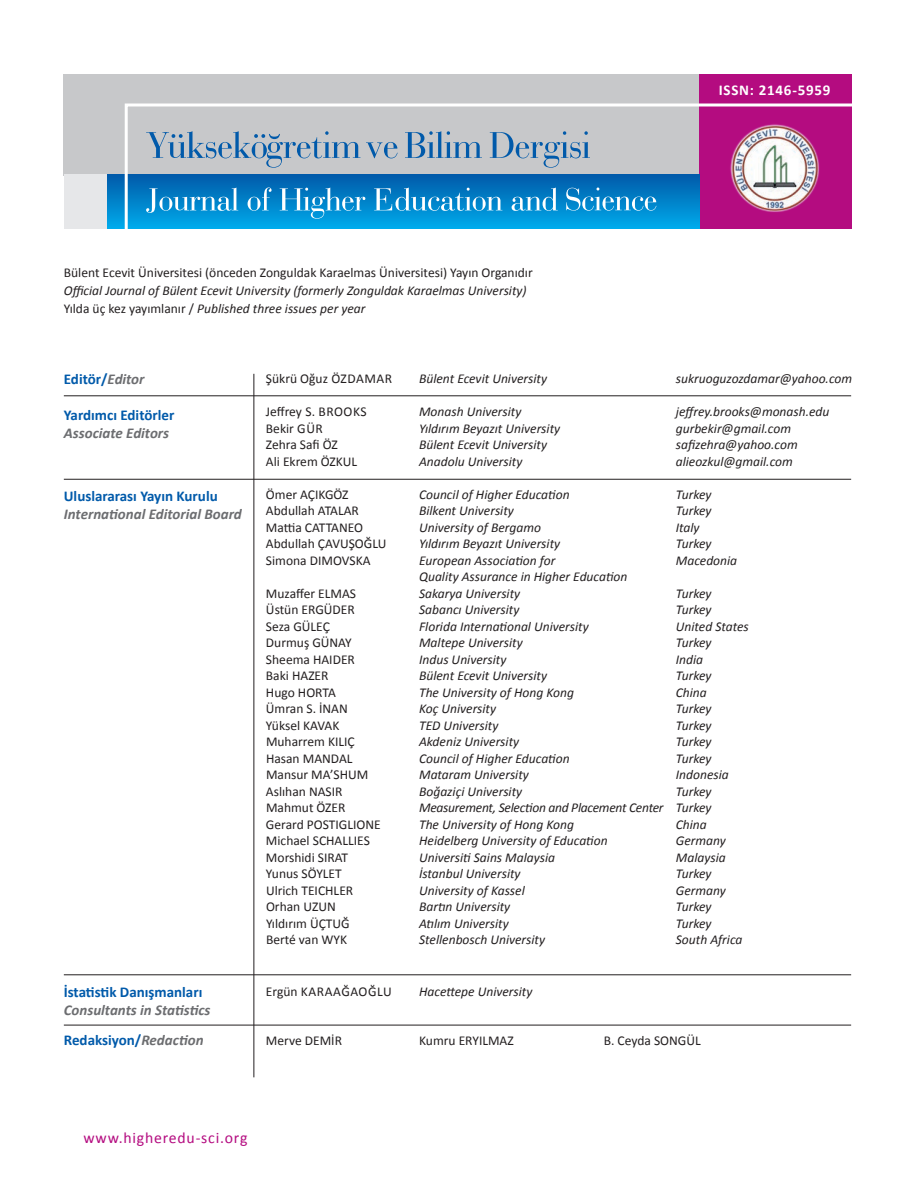
<style>
.page{position:relative;width:915px;height:1191px;background:#fff}
.page>*{position:absolute;margin:0;border:0;box-sizing:border-box;transform-origin:0 0}
.t1{font:15.75px "Calibri";letter-spacing:.05em;color:#b40c80}
.t2{font:italic 700 15px/18px "Calibri";color:#6c6d70}
.t3{font:700 15px/18px "Calibri";color:#015aaa}
.t4{font:700 15px "Calibri";letter-spacing:.05em;color:#fff}
.t5{font:italic 13.5px/18px "Calibri";color:#231f20}
.t6{font:13.5px "Calibri";color:#231f20}
.t7{font:italic 13.5px "Calibri";letter-spacing:-.02em;color:#231f20}
.t8{font:13.5px "Calibri";letter-spacing:.035em;color:#231f20}
.t9{font:13.5px "Calibri";letter-spacing:.03em;color:#231f20}
.s1{font-style:normal}
.s2{font-style:italic;color:#6c6d70}
.s3{font-style:normal;color:#015aaa}
</style>
<div class="page">
<div style="left:439px;top:74px;width:411px;height:155px;background:#b40c80"></div>
<div style="left:64px;top:74px;width:634px;height:102px;background:#c7c8ca"></div>
<div style="left:64px;top:175px;width:43px;height:54px;background:#e6e7e9"></div>
<div style="left:107px;top:175px;width:591px;height:54px;background:linear-gradient(to bottom,#015ba9,#00aaeb)"></div>
<div style="left:125px;top:103px;width:741px;height:150px;border:3px solid #fff"></div>
<svg style="left:405px;top:131px;width:184px;height:37px"></svg>
<svg style="left:146px;top:131px;width:251px;height:37px"></svg>
<svg style="left:566px;top:187px;width:90px;height:24px;background:#3095d0"></svg>
<svg style="left:279px;top:187px;width:278px;height:32px;background:#2998d3"></svg>
<svg style="left:146px;top:187px;width:125px;height:26px;background:#3197d1"></svg>
<hr style="left:253px;top:374px;width:1px;height:703px;background:#231f20">
<hr style="left:64px;top:395px;width:786px;height:1px;background:#231f20">
<hr style="left:64px;top:479px;width:786px;height:1px;background:#231f20">
<img style="left:730px;top:124px;width:89px;height:88px">
<hr style="left:64px;top:1024px;width:786px;height:1px;background:#231f20">
<hr style="left:64px;top:974px;width:786px;height:1px;background:#231f20">
<p class="t5" style="left:64px;top:263px;width:470px"><span class="s1">Bülent Ecevit Üniversitesi (önceden Zonguldak Karaelmas Üniversitesi) Yayın Organıdır<br></span>Official Journal of Bülent Ecevit University (formerly Zonguldak Karaelmas University)<br><span class="s1">Yılda üç kez yayımlanır /</span> Published three issues per year</p>
<p class="t4" style="left:718px;top:81px;width:113px">ISSN: 2146-5959</p>
<p class="t3" style="left:64px;top:370px;width:82px">Editör/<span class="s2">Editor</span></p>
<p class="t3" style="left:64px;top:406px;width:112px">Yardımcı Editörler<br><span class="s2">Associate Editors</span></p>
<p class="t2" style="left:64px;top:487px;width:179px"><span class="s3">Uluslararası Yayın Kurulu<br></span>International Editorial Board</p>
<p class="t2" style="left:64px;top:982px;width:148px"><span class="s3">İstatistik Danışmanları<br></span>Consultants in Statistics</p>
<p class="t3" style="left:64px;top:1031px;width:141px">Redaksiyon/<span class="s2">Redaction</span></p>
<p class="t6" style="left:266px;top:370px;width:128px">Şükrü Oğuz ÖZDAMAR</p>
<p class="t5" style="left:419px;top:369px;width:129px">Bülent Ecevit University</p>
<p class="t5" style="left:675px;top:369px;width:178px">sukruoguzozdamar@yahoo.com</p>
<p class="t9" style="left:266px;top:403px;width:102px">Jeffrey S. BROOKS</p>
<p class="t5" style="left:419px;top:402px;width:104px">Monash University</p>
<p class="t5" style="left:675px;top:402px;width:155px">jeffrey.brooks@monash.edu</p>
<p class="t6" style="left:266px;top:420px;width:58px">Bekir GÜR</p>
<p class="t5" style="left:419px;top:419px;width:142px">Yıldırım Beyazıt University</p>
<p class="t5" style="left:675px;top:419px;width:117px">gurbekir@gmail.com</p>
<p class="t6" style="left:266px;top:436px;width:73px">Zehra Safi ÖZ</p>
<p class="t5" style="left:419px;top:435px;width:129px">Bülent Ecevit University</p>
<p class="t5" style="left:675px;top:435px;width:123px">safizehra@yahoo.com</p>
<p class="t6" style="left:266px;top:453px;width:93px">Ali Ekrem ÖZKUL</p>
<p class="t5" style="left:419px;top:452px;width:105px">Anadolu University</p>
<p class="t5" style="left:675px;top:452px;width:118px">alieozkul@gmail.com</p>
<p class="t6" style="left:266px;top:486px;width:84px">Ömer AÇIKGÖZ</p>
<p class="t5" style="left:419px;top:485px;width:152px">Council of Higher Education</p>
<p class="t5" style="left:675px;top:485px;width:37px">Turkey</p>
<p class="t6" style="left:266px;top:502px;width:94px">Abdullah ATALAR</p>
<p class="t5" style="left:419px;top:501px;width:96px">Bilkent University</p>
<p class="t5" style="left:675px;top:501px;width:37px">Turkey</p>
<p class="t6" style="left:266px;top:519px;width:99px">Mattia CATTANEO</p>
<p class="t5" style="left:419px;top:518px;width:123px">University of Bergamo</p>
<p class="t5" style="left:675px;top:518px;width:25px">Italy</p>
<p class="t6" style="left:266px;top:535px;width:122px">Abdullah ÇAVUŞOĞLU</p>
<p class="t5" style="left:419px;top:534px;width:142px">Yıldırım Beyazıt University</p>
<p class="t5" style="left:675px;top:534px;width:37px">Turkey</p>
<p class="t6" style="left:266px;top:552px;width:106px">Simona DIMOVSKA</p>
<p class="t5" style="left:419px;top:551px;width:138px">European Association for</p>
<p class="t5" style="left:675px;top:551px;width:63px">Macedonia</p>
<p class="t5" style="left:419px;top:567px;width:210px">Quality Assurance in Higher Education</p>
<p class="t6" style="left:266px;top:585px;width:91px">Muzaffer ELMAS</p>
<p class="t5" style="left:419px;top:584px;width:103px">Sakarya University</p>
<p class="t5" style="left:675px;top:584px;width:37px">Turkey</p>
<p class="t6" style="left:266px;top:601px;width:90px">Üstün ERGÜDER</p>
<p class="t5" style="left:419px;top:600px;width:102px">Sabancı University</p>
<p class="t5" style="left:675px;top:600px;width:37px">Turkey</p>
<p class="t6" style="left:266px;top:618px;width:65px">Seza GÜLEÇ</p>
<p class="t5" style="left:419px;top:617px;width:171px">Florida International University</p>
<p class="t5" style="left:675px;top:617px;width:74px">United States</p>
<p class="t6" style="left:266px;top:634px;width:87px">Durmuş GÜNAY</p>
<p class="t5" style="left:419px;top:633px;width:105px">Maltepe University</p>
<p class="t5" style="left:675px;top:633px;width:37px">Turkey</p>
<p class="t6" style="left:266px;top:651px;width:90px">Sheema HAIDER</p>
<p class="t5" style="left:419px;top:650px;width:89px">Indus University</p>
<p class="t5" style="left:675px;top:650px;width:29px">India</p>
<p class="t6" style="left:266px;top:667px;width:64px">Baki HAZER</p>
<p class="t5" style="left:419px;top:666px;width:129px">Bülent Ecevit University</p>
<p class="t5" style="left:675px;top:666px;width:37px">Turkey</p>
<p class="t6" style="left:266px;top:684px;width:71px">Hugo HORTA</p>
<p class="t5" style="left:419px;top:683px;width:156px">The University of Hong Kong</p>
<p class="t5" style="left:675px;top:683px;width:32px">China</p>
<p class="t6" style="left:266px;top:700px;width:83px">Ümran S. İNAN</p>
<p class="t5" style="left:419px;top:699px;width:79px">Koç University</p>
<p class="t5" style="left:675px;top:699px;width:37px">Turkey</p>
<p class="t6" style="left:266px;top:716px;width:75px">Yüksel KAVAK</p>
<p class="t5" style="left:419px;top:716px;width:81px">TED University</p>
<p class="t5" style="left:675px;top:716px;width:37px">Turkey</p>
<p class="t6" style="left:266px;top:733px;width:90px">Muharrem KILIÇ</p>
<p class="t5" style="left:419px;top:732px;width:102px">Akdeniz University</p>
<p class="t5" style="left:675px;top:732px;width:37px">Turkey</p>
<p class="t6" style="left:266px;top:749px;width:88px">Hasan MANDAL</p>
<p class="t5" style="left:419px;top:749px;width:152px">Council of Higher Education</p>
<p class="t5" style="left:675px;top:749px;width:37px">Turkey</p>
<p class="t6" style="left:266px;top:766px;width:104px">Mansur MA’SHUM</p>
<p class="t5" style="left:419px;top:765px;width:111px">Mataram University</p>
<p class="t5" style="left:675px;top:765px;width:54px">Indonesia</p>
<p class="t6" style="left:266px;top:782px;width:78px">Aslıhan NASIR</p>
<p class="t5" style="left:419px;top:782px;width:105px">Boğaziçi University</p>
<p class="t5" style="left:675px;top:782px;width:37px">Turkey</p>
<p class="t6" style="left:266px;top:799px;width:81px">Mahmut ÖZER</p>
<p class="t7" style="left:419px;top:798px;width:294px">Measurement, Selection and Placement Center Turkey</p>
<p class="t6" style="left:266px;top:815px;width:116px">Gerard POSTIGLIONE</p>
<p class="t5" style="left:419px;top:815px;width:156px">The University of Hong Kong</p>
<p class="t5" style="left:675px;top:815px;width:32px">China</p>
<p class="t6" style="left:266px;top:832px;width:105px">Michael SCHALLIES</p>
<p class="t5" style="left:419px;top:831px;width:190px">Heidelberg University of Education</p>
<p class="t5" style="left:675px;top:831px;width:51px">Germany</p>
<p class="t6" style="left:266px;top:848px;width:84px">Morshidi SIRAT</p>
<p class="t5" style="left:419px;top:848px;width:137px">Universiti Sains Malaysia</p>
<p class="t5" style="left:675px;top:848px;width:51px">Malaysia</p>
<p class="t6" style="left:266px;top:865px;width:77px">Yunus SÖYLET</p>
<p class="t5" style="left:419px;top:864px;width:103px">İstanbul University</p>
<p class="t5" style="left:675px;top:864px;width:37px">Turkey</p>
<p class="t6" style="left:266px;top:881px;width:89px">Ulrich TEICHLER</p>
<p class="t5" style="left:419px;top:880px;width:107px">University of Kassel</p>
<p class="t5" style="left:675px;top:880px;width:51px">Germany</p>
<p class="t6" style="left:266px;top:898px;width:71px">Orhan UZUN</p>
<p class="t5" style="left:419px;top:897px;width:93px">Bartın University</p>
<p class="t5" style="left:675px;top:897px;width:37px">Turkey</p>
<p class="t6" style="left:266px;top:914px;width:85px">Yıldırım ÜÇTUĞ</p>
<p class="t5" style="left:419px;top:913px;width:91px">Atılım University</p>
<p class="t5" style="left:675px;top:913px;width:37px">Turkey</p>
<p class="t6" style="left:266px;top:931px;width:83px">Berté van WYK</p>
<p class="t5" style="left:419px;top:930px;width:127px">Stellenbosch University</p>
<p class="t5" style="left:675px;top:930px;width:68px">South Africa</p>
<p class="t8" style="left:266px;top:982px;width:127px">Ergün KARAAĞAOĞLU</p>
<p class="t5" style="left:419px;top:981px;width:115px">Hacettepe University</p>
<p class="t6" style="left:266px;top:1032px;width:77px">Merve DEMİR</p>
<p class="t6" style="left:419px;top:1032px;width:96px">Kumru ERYILMAZ</p>
<p class="t6" style="left:603px;top:1032px;width:98px">B. Ceyda SONGÜL</p>
<p class="t1" style="left:83px;top:1128px;width:165px">www.higheredu-sci.org</p>
</div>
